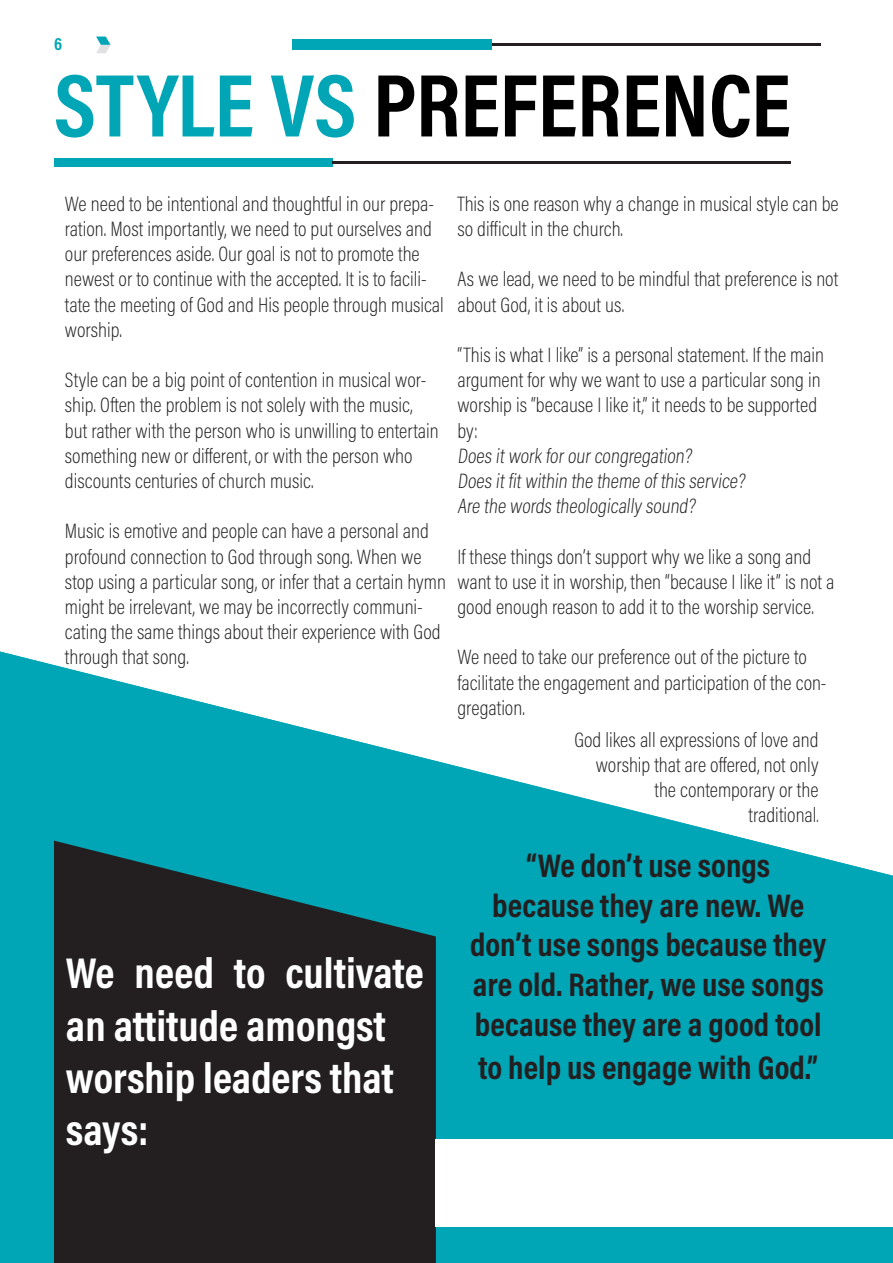
<style>
.page{position:relative;width:893px;height:1263px;background:#fff}
.page>*{position:absolute;margin:0;border:0;box-sizing:border-box;transform-origin:0 0}
.t1{font:700 90px "Acumin Pro Cond";color:#000}
.t2{font:700 43.5px/52.2px "Acumin Pro Cond";color:#fff}
.t3{font:700 33px/39.6px "Acumin Pro Cond";color:#231f20;text-align:center}
.t4{font:200 21px/25.2px "Acumin Pro Cond";color:#231f20}
.t5{font:700 18px "Acumin Pro Cond";color:#00a6b6}
.s1{color:#00a6b6}
.s2{font-size:18px}
</style>
<div class="page">
<svg style="left:0;top:651px;width:893px;height:612px;fill:#00a6b6"></svg>
<div style="left:54px;top:159px;width:278px;height:8px;background:#00a6b6"></div>
<hr style="left:332px;top:162px;width:459px;height:2px;background:#231f20">
<svg style="left:54px;top:841px;width:382px;height:422px;background:#1f2e30"></svg>
<div style="left:436px;top:1139px;width:457px;height:88px;background:#fff"></div>
<svg style="left:96px;top:37px;width:15px;height:16px"></svg>
<div style="left:293px;top:40px;width:199px;height:10px;background:#00a6b6"></div>
<hr style="left:492px;top:44px;width:328px;height:2px;background:#231f20">
<p class="t5" style="left:54px;top:32px;width:10px">6</p>
<p class="t1" style="left:54px;top:46px;width:738px"><span class="s1">STYLE VS</span> PREFERENCE</p>
<p class="t4" style="left:65px;top:191px;width:380px">We need to be intentional and thoughtful in our prepa&shy;ration. Most importantly, we need to put ourselves and our preferences aside. Our goal is not to promote the newest or to continue with the accepted. It is to facili&shy;tate the meeting of God and His people through musical worship.</p>
<p class="t4" style="left:65px;top:367px;width:375px">Style can be a big point of contention in musical wor&shy;ship. Often the problem is not solely with the music, but rather with the person who is unwilling to entertain something new or different, or with the person who discounts centuries of church music.</p>
<p class="t4" style="left:65px;top:518px;width:382px">Music is emotive and people can have a personal and profound connection to God through song. When we stop using a particular song, or infer that a certain hymn might be irrelevant, we may be incorrectly communi&shy;cating the same things about their experience with God through that song.</p>
<p class="t2" style="left:66px;top:946px;width:359px">We need to cultivate an attitude amongst</p>
<p class="t2" style="left:66px;top:1050px;width:329px">worship leaders that says:</p>
<p class="t4" style="left:457px;top:191px;width:383px">This is one reason why a change in musical style can be so difficult in the church.</p>
<p class="t4" style="left:457px;top:266px;width:382px">As we lead, we need to be mindful that preference is not about God, it is about us.</p>
<p class="t4" style="left:457px;top:342px;width:368px">“This is what I like” is a personal statement. If the main argument for why we want to use a particular song in worship is “because I like it,” it needs to be supported by:</p>
<p class="t4" style="left:457px;top:443px;width:239px">Does itwork forourcongregation?</p>
<p class="t4" style="left:457px;top:468px;width:292px">Does itfitwithin the theme of this service?</p>
<p class="t4" style="left:457px;top:493px;width:242px">Are the words theologically sound?</p>
<p class="t4" style="left:457px;top:543px;width:378px">If these things don’t support why we like a song and want to use it in worship, then “because I like it” is not a good enough reason to add it to the worship service.</p>
<p class="t4" style="left:457px;top:644px;width:371px">We need to take our preference out of the picture to facilitate the engagement and participation of the con&shy;gregation.</p>
<p class="t4" style="left:574px;top:727px;width:246px">God likes all expressions of love and</p>
<p class="t4" style="left:596px;top:752px;width:224px">worship that are offered, not only</p>
<p class="t4" style="left:654px;top:777px;width:166px">the contemporary or the</p>
<p class="t4" style="left:749px;top:802px;width:71px">traditional<span class="s2">.</span></p>
<p class="t3" style="left:526px;top:845px;width:245px">“We don’t use songs</p>
<p class="t3" style="left:470px;top:885px;width:358px">because they are new. We don’t use songs because they are old. Rather, we use songs because they are a good tool</p>
<p class="t3" style="left:478px;top:1047px;width:341px">to help us engage with God.”</p>
</div>
